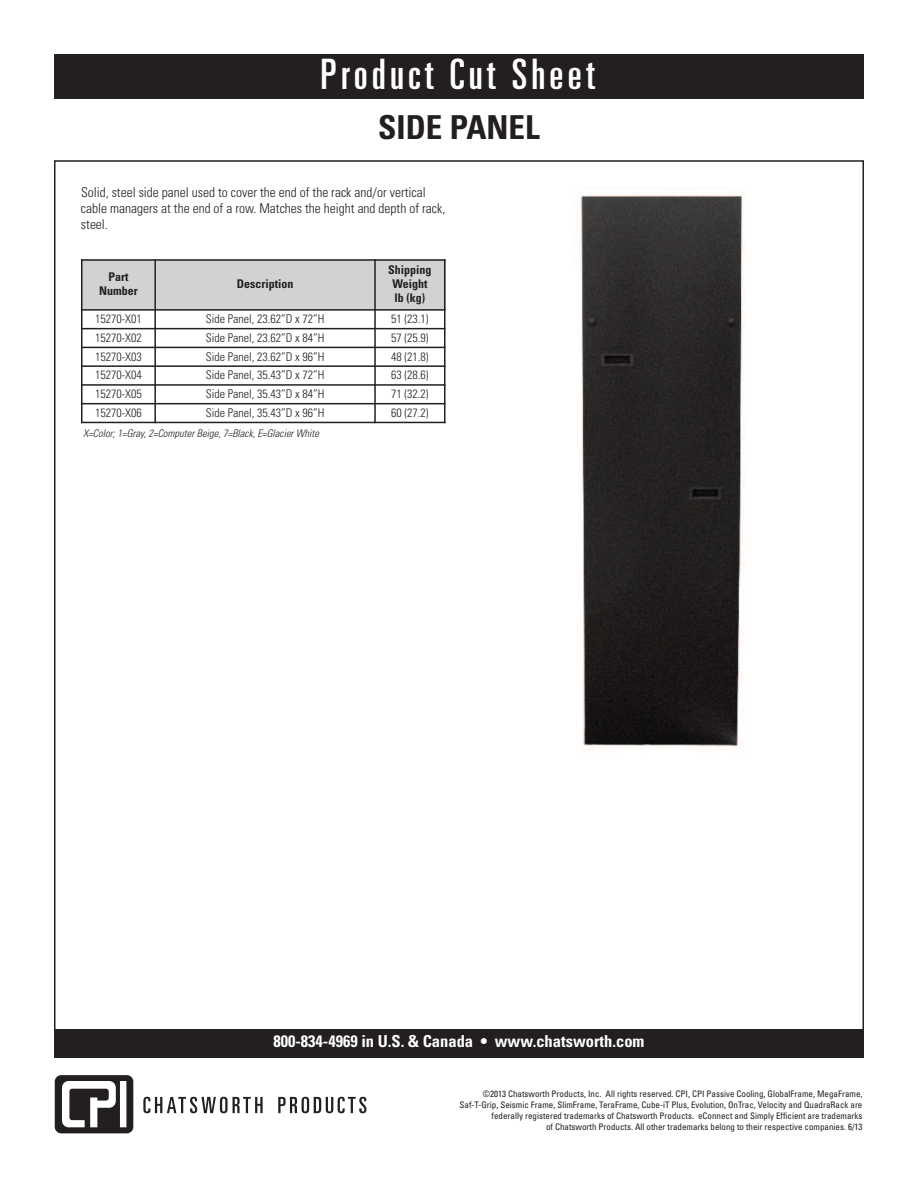
<style>
.page{position:relative;width:918px;height:1188px;background:#fff}
.page>*{position:absolute;margin:0;border:0;box-sizing:border-box;transform-origin:0 0}
.t1{font:ultra-condensed 42px "Univers LT Std";letter-spacing:.1em;color:#fff}
.t2{font:700 condensed 33px "Univers LT Std";color:#231f20}
.t3{font:700 condensed 16.5px "Univers LT Std";color:#fff}
.t4{font:300 condensed 13.5px/16.2px "Univers LT Std";color:#231f20}
.t5{font:300 condensed 12px "Univers LT Std";color:#231f20}
.t6{font:700 condensed 12px/14.4px "Univers LT Std";color:#231f20;text-align:center}
.t7{font:italic 300 condensed 10.5px "Univers LT Std";color:#231f20}
.t8{font:condensed 9px/10.8px "Univers LT Std";color:#231f20;text-align:right}
</style>
<div class="page">
<div style="left:54px;top:54px;width:810px;height:45px;background:#231f20"></div>
<svg style="left:55px;top:1075px;width:78px;height:58px"></svg>
<svg style="left:143px;top:1097px;width:120px;height:16px"></svg>
<svg style="left:278px;top:1097px;width:88px;height:16px"></svg>
<div style="left:54px;top:1029px;width:810px;height:28px;background:#231f20"></div>
<div style="left:81px;top:259px;width:74px;height:51px;background:#d1d2d4"></div>
<div style="left:155px;top:259px;width:220px;height:51px;background:#d1d2d4"></div>
<div style="left:375px;top:259px;width:70px;height:51px;background:#d1d2d4"></div>
<hr style="left:81px;top:259px;width:1px;height:164px;background:#231f20">
<hr style="left:154px;top:259px;width:2px;height:164px;background:#231f20">
<hr style="left:374px;top:259px;width:2px;height:164px;background:#231f20">
<hr style="left:444px;top:259px;width:1px;height:164px;background:#231f20">
<hr style="left:81px;top:259px;width:364px;height:2px;background:#231f20">
<hr style="left:81px;top:309px;width:364px;height:2px;background:#231f20">
<hr style="left:81px;top:328px;width:364px;height:1px;background:#231f20">
<hr style="left:81px;top:347px;width:364px;height:1px;background:#231f20">
<hr style="left:81px;top:365px;width:364px;height:2px;background:#231f20">
<hr style="left:81px;top:384px;width:364px;height:2px;background:#231f20">
<hr style="left:81px;top:403px;width:364px;height:1px;background:#231f20">
<hr style="left:81px;top:422px;width:364px;height:1px;background:#231f20">
<img style="left:577px;top:192px;width:168px;height:560px">
<h1 class="t1" style="left:320px;top:59px;width:276px">Product Cut Sheet</h1>
<h2 class="t2" style="left:378px;top:115px;width:163px">SIDE PANEL</h2>
<h3 class="t4" style="left:81px;top:185px;width:366px">Solid, steel side panel used to cover the end of the rack and/or vertical cable managers at the end of a row. Matches the height and depth of rack, steel.</h3>
<h3 class="t6" style="left:99px;top:270px;width:40px">Part<br>Number</h3>
<h3 class="t6" style="left:237px;top:277px;width:58px">Description</h3>
<h3 class="t6" style="left:388px;top:263px;width:45px">Shipping<br>Weight lb (kg)</h3>
<h3 class="t5" style="left:95px;top:314px;width:48px">15270-X01</h3>
<h3 class="t5" style="left:206px;top:314px;width:120px">Side Panel, 23.62”D x 72”H</h3>
<h3 class="t5" style="left:391px;top:314px;width:39px">51 (23.1)</h3>
<h3 class="t5" style="left:95px;top:333px;width:48px">15270-X02</h3>
<h3 class="t5" style="left:206px;top:333px;width:120px">Side Panel, 23.62”D x 84”H</h3>
<h3 class="t5" style="left:391px;top:333px;width:39px">57 (25.9)</h3>
<h3 class="t5" style="left:95px;top:352px;width:48px">15270-X03</h3>
<h3 class="t5" style="left:206px;top:352px;width:120px">Side Panel, 23.62”D x 96”H</h3>
<h3 class="t5" style="left:391px;top:352px;width:39px">48 (21.8)</h3>
<h3 class="t5" style="left:95px;top:371px;width:48px">15270-X04</h3>
<h3 class="t5" style="left:206px;top:371px;width:120px">Side Panel, 35.43”D x 72”H</h3>
<h3 class="t5" style="left:391px;top:371px;width:39px">63 (28.6)</h3>
<h3 class="t5" style="left:95px;top:389px;width:48px">15270-X05</h3>
<h3 class="t5" style="left:206px;top:389px;width:120px">Side Panel, 35.43”D x 84”H</h3>
<h3 class="t5" style="left:391px;top:389px;width:39px">71 (32.2)</h3>
<h3 class="t5" style="left:95px;top:408px;width:48px">15270-X06</h3>
<h3 class="t5" style="left:206px;top:408px;width:120px">Side Panel, 35.43”D x 96”H</h3>
<h3 class="t5" style="left:391px;top:408px;width:39px">60 (27.2)</h3>
<p class="t7" style="left:83px;top:430px;width:238px">X=Color; 1=Gray, 2=Computer Beige, 7=Black, E=Glacier White</p>
<h3 class="t3" style="left:273px;top:1035px;width:373px">800-834-4969 in U.S. &amp; Canada • www.chatsworth.com</h3>
<p class="t8" style="left:460px;top:1089px;width:404px">©2013 Chatsworth Products, Inc. All rights reserved. CPI, CPI Passive Cooling, GlobalFrame, MegaFrame, Saf-T-Grip, Seismic Frame, SlimFrame, TeraFrame, Cube-iT Plus, Evolution, OnTrac, Velocity and QuadraRack are federally registered trademarks of Chatsworth Products. eConnect and Simply Efficient are trademarks<br>of Chatsworth Products. All other trademarks belong to their respective companies. 6/13</p>
</div>
